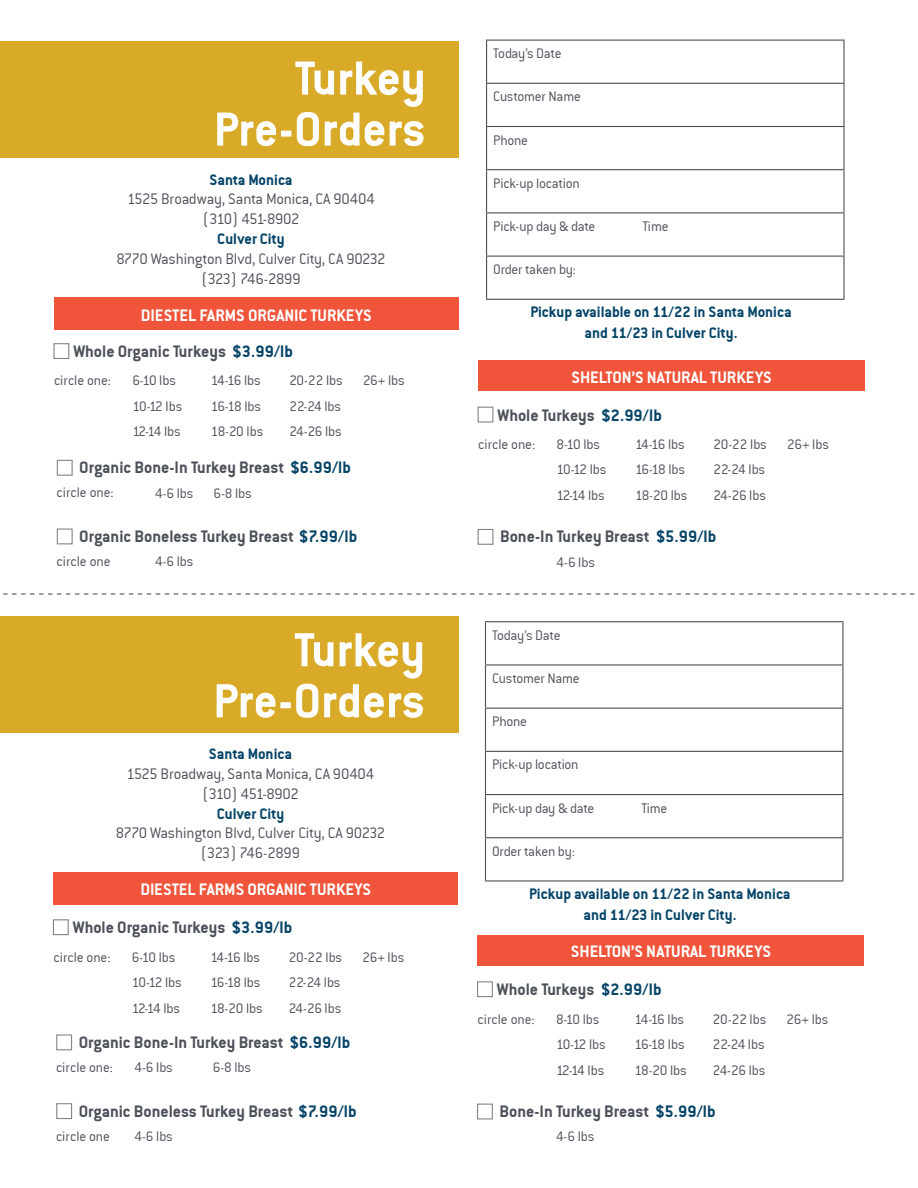
<style>
.page{position:relative;width:918px;height:1188px;background:#fff}
.page>*{position:absolute;margin:0;border:0;box-sizing:border-box;transform-origin:0 0}
.t1{font:52.5px/51px "Conduit ITCTT Bold";color:#fff;text-align:right}
.t2{font:18px "Conduit ITCTT Bold";color:#4c5159}
.t3{font:18px "Conduit ITCTT Bold";color:#fff}
.t4{font:16.5px "Conduit ITCTT Light";letter-spacing:-.02em;color:#4c5159}
.t5{font:16.5px/21px "Conduit ITCTT Bold";color:#054468;text-align:center}
.t6{font:16.5px "Conduit ITCTT Light";letter-spacing:-.05em;color:#4c5159}
.t7{font:15px "Conduit ITCTT Light";letter-spacing:-.01em;color:#4c5159}
.s1{color:#054367}
</style>
<div class="page">
<div style="left:478px;top:361px;width:387px;height:30px;background:#f0543a"></div>
<hr style="left:486px;top:40px;width:359px;height:1px;background:#4c5159">
<hr style="left:486px;top:41px;width:1px;height:42px;background:#4c5159">
<hr style="left:843px;top:41px;width:2px;height:42px;background:#4c5159">
<hr style="left:486px;top:83px;width:359px;height:1px;background:#4c5159">
<hr style="left:486px;top:84px;width:1px;height:42px;background:#4c5159">
<hr style="left:843px;top:84px;width:2px;height:42px;background:#4c5159">
<hr style="left:486px;top:126px;width:359px;height:1px;background:#4c5159">
<hr style="left:486px;top:127px;width:1px;height:42px;background:#4c5159">
<hr style="left:843px;top:127px;width:2px;height:42px;background:#4c5159">
<hr style="left:486px;top:169px;width:359px;height:1px;background:#4c5159">
<hr style="left:486px;top:170px;width:1px;height:42px;background:#4c5159">
<hr style="left:843px;top:170px;width:2px;height:42px;background:#4c5159">
<hr style="left:486px;top:212px;width:359px;height:1px;background:#4c5159">
<hr style="left:486px;top:213px;width:1px;height:43px;background:#4c5159">
<hr style="left:843px;top:213px;width:2px;height:43px;background:#4c5159">
<hr style="left:486px;top:256px;width:359px;height:1px;background:#4c5159">
<hr style="left:486px;top:257px;width:1px;height:42px;background:#4c5159">
<hr style="left:843px;top:257px;width:2px;height:42px;background:#4c5159">
<hr style="left:486px;top:299px;width:359px;height:1px;background:#4c5159">
<div style="left:0;top:41px;width:459px;height:117px;background:#d9aa27"></div>
<div style="left:54px;top:298px;width:405px;height:32px;background:#f0543a"></div>
<svg style="left:3px;top:593px;width:911px;height:2px"></svg>
<div style="left:478px;top:935px;width:386px;height:30px;background:#f0543a"></div>
<div style="left:0;top:616px;width:458px;height:116px;background:#d9aa27"></div>
<div style="left:53px;top:872px;width:405px;height:33px;background:#f0543a"></div>
<div style="left:56px;top:1103px;width:16px;height:16px;border:1px solid #4c5159"></div>
<div style="left:477px;top:981px;width:16px;height:16px;border:1px solid #4c5159"></div>
<hr style="left:485px;top:621px;width:358px;height:1px;background:#4c5159">
<hr style="left:485px;top:622px;width:1px;height:42px;background:#4c5159">
<hr style="left:842px;top:622px;width:1px;height:42px;background:#4c5159">
<hr style="left:485px;top:664px;width:358px;height:2px;background:#4c5159">
<hr style="left:485px;top:666px;width:1px;height:42px;background:#4c5159">
<hr style="left:842px;top:666px;width:1px;height:42px;background:#4c5159">
<hr style="left:485px;top:708px;width:358px;height:1px;background:#4c5159">
<hr style="left:485px;top:709px;width:1px;height:42px;background:#4c5159">
<hr style="left:842px;top:709px;width:1px;height:42px;background:#4c5159">
<hr style="left:485px;top:751px;width:358px;height:1px;background:#4c5159">
<hr style="left:485px;top:752px;width:1px;height:42px;background:#4c5159">
<hr style="left:842px;top:752px;width:1px;height:42px;background:#4c5159">
<hr style="left:485px;top:794px;width:358px;height:1px;background:#4c5159">
<hr style="left:485px;top:795px;width:1px;height:42px;background:#4c5159">
<hr style="left:842px;top:795px;width:1px;height:42px;background:#4c5159">
<hr style="left:485px;top:837px;width:358px;height:1px;background:#4c5159">
<hr style="left:485px;top:838px;width:1px;height:42px;background:#4c5159">
<hr style="left:842px;top:838px;width:1px;height:42px;background:#4c5159">
<hr style="left:485px;top:880px;width:358px;height:2px;background:#4c5159">
<p class="t1" style="left:214px;top:51px;width:214px">Turkey<br>Pre-Orders</p>
<p class="t5" style="left:209px;top:168px;width:85px">Santa Monica</p>
<p class="t4" style="left:127px;top:189px;width:249px">1525 Broadway, Santa Monica, CA 90404</p>
<p class="t6" style="left:203px;top:209px;width:98px">(310) 451-8902</p>
<p class="t5" style="left:217px;top:228px;width:69px">Culver City</p>
<p class="t4" style="left:116px;top:249px;width:271px">8770 Washington Blvd, Culver City, CA 90232</p>
<p class="t4" style="left:201px;top:268px;width:101px">(323) 746-2899</p>
<p class="t3" style="left:141px;top:304px;width:232px">DIESTEL FARMS ORGANIC TURKEYS</p>
<p class="t2" style="left:73px;top:341px;width:221px">Whole Organic Turkeys <span class="s1">$3.99/lb</span></p>
<p class="t7" style="left:132px;top:372px;width:45px">6-10 lbs</p>
<p class="t7" style="left:132px;top:397px;width:51px">10-12 lbs</p>
<p class="t7" style="left:132px;top:423px;width:50px">12-14 lbs</p>
<p class="t7" style="left:54px;top:372px;width:59px">circle one:</p>
<p class="t7" style="left:211px;top:372px;width:51px">14-16 lbs</p>
<p class="t7" style="left:211px;top:397px;width:52px">16-18 lbs</p>
<p class="t7" style="left:211px;top:423px;width:54px">18-20 lbs</p>
<p class="t7" style="left:289px;top:372px;width:55px">20-22 lbs</p>
<p class="t7" style="left:289px;top:397px;width:53px">22-24 lbs</p>
<p class="t7" style="left:289px;top:423px;width:54px">24-26 lbs</p>
<p class="t7" style="left:363px;top:372px;width:43px">26+ lbs</p>
<p class="t2" style="left:79px;top:457px;width:273px">Organic Bone-In Turkey Breast <span class="s1">$6.99/lb</span></p>
<p class="t7" style="left:155px;top:484px;width:40px">4-6 lbs</p>
<p class="t7" style="left:214px;top:484px;width:40px">6-8 lbs</p>
<p class="t2" style="left:79px;top:525px;width:279px">Organic Boneless Turkey Breast <span class="s1">$7.99/lb</span></p>
<p class="t7" style="left:155px;top:553px;width:40px">4-6 lbs</p>
<p class="t7" style="left:57px;top:483px;width:59px">circle one:</p>
<p class="t7" style="left:57px;top:553px;width:56px">circle one</p>
<p class="t1" style="left:213px;top:623px;width:214px">Turkey<br>Pre-Orders</p>
<p class="t5" style="left:209px;top:743px;width:85px">Santa Monica</p>
<p class="t4" style="left:127px;top:764px;width:249px">1525 Broadway, Santa Monica, CA 90404</p>
<p class="t6" style="left:202px;top:784px;width:98px">(310) 451-8902</p>
<p class="t5" style="left:217px;top:803px;width:69px">Culver City</p>
<p class="t4" style="left:116px;top:823px;width:271px">8770 Washington Blvd, Culver City, CA 90232</p>
<p class="t4" style="left:201px;top:843px;width:101px">(323) 746-2899</p>
<p class="t3" style="left:140px;top:879px;width:232px">DIESTEL FARMS ORGANIC TURKEYS</p>
<p class="t2" style="left:73px;top:917px;width:221px">Whole Organic Turkeys <span class="s1">$3.99/lb</span></p>
<p class="t7" style="left:132px;top:948px;width:45px">6-10 lbs</p>
<p class="t7" style="left:132px;top:973px;width:51px">10-12 lbs</p>
<p class="t7" style="left:132px;top:999px;width:50px">12-14 lbs</p>
<p class="t7" style="left:53px;top:948px;width:59px">circle one:</p>
<p class="t7" style="left:210px;top:948px;width:51px">14-16 lbs</p>
<p class="t7" style="left:210px;top:973px;width:52px">16-18 lbs</p>
<p class="t7" style="left:210px;top:999px;width:54px">18-20 lbs</p>
<p class="t7" style="left:289px;top:948px;width:55px">20-22 lbs</p>
<p class="t7" style="left:289px;top:973px;width:53px">22-24 lbs</p>
<p class="t7" style="left:289px;top:999px;width:54px">24-26 lbs</p>
<p class="t7" style="left:362px;top:948px;width:43px">26+ lbs</p>
<p class="t2" style="left:79px;top:1031px;width:273px">Organic Bone-In Turkey Breast <span class="s1">$6.99/lb</span></p>
<p class="t7" style="left:134px;top:1058px;width:40px">4-6 lbs</p>
<p class="t2" style="left:79px;top:1100px;width:279px">Organic Boneless Turkey Breast <span class="s1">$7.99/lb</span></p>
<p class="t7" style="left:134px;top:1127px;width:40px">4-6 lbs</p>
<p class="t7" style="left:56px;top:1058px;width:59px">circle one:</p>
<p class="t7" style="left:213px;top:1058px;width:40px">6-8 lbs</p>
<p class="t7" style="left:56px;top:1127px;width:56px">circle one</p>
<p class="t7" style="left:493px;top:44px;width:70px">Today’s Date</p>
<p class="t7" style="left:493px;top:88px;width:89px">Customer Name</p>
<p class="t7" style="left:493px;top:131px;width:36px">Phone</p>
<p class="t7" style="left:493px;top:174px;width:88px">Pick-up location</p>
<p class="t7" style="left:493px;top:217px;width:104px">Pick-up day &amp; date</p>
<p class="t7" style="left:642px;top:217px;width:28px">Time</p>
<p class="t7" style="left:493px;top:260px;width:84px">Order taken by:</p>
<p class="t5" style="left:530px;top:301px;width:263px">Pickup available on 11/22 in Santa Monica and 11/23 in Culver City.</p>
<p class="t3" style="left:572px;top:366px;width:202px">SHELTON’S NATURAL TURKEYS</p>
<p class="t2" style="left:498px;top:404px;width:166px">Whole Turkeys <span class="s1">$2.99/lb</span></p>
<p class="t7" style="left:557px;top:435px;width:45px">8-10 lbs</p>
<p class="t7" style="left:557px;top:461px;width:51px">10-12 lbs</p>
<p class="t7" style="left:557px;top:486px;width:50px">12-14 lbs</p>
<p class="t7" style="left:478px;top:435px;width:59px">circle one:</p>
<p class="t7" style="left:635px;top:435px;width:51px">14-16 lbs</p>
<p class="t7" style="left:635px;top:461px;width:52px">16-18 lbs</p>
<p class="t7" style="left:635px;top:486px;width:54px">18-20 lbs</p>
<p class="t7" style="left:714px;top:435px;width:55px">20-22 lbs</p>
<p class="t7" style="left:714px;top:461px;width:53px">22-24 lbs</p>
<p class="t7" style="left:714px;top:486px;width:54px">24-26 lbs</p>
<p class="t2" style="left:500px;top:526px;width:218px">Bone-In Turkey Breast <span class="s1">$5.99/lb</span></p>
<p class="t7" style="left:557px;top:553px;width:40px">4-6 lbs</p>
<p class="t7" style="left:787px;top:435px;width:43px">26+ lbs</p>
<p class="t7" style="left:492px;top:626px;width:70px">Today’s Date</p>
<p class="t7" style="left:492px;top:669px;width:89px">Customer Name</p>
<p class="t7" style="left:492px;top:713px;width:36px">Phone</p>
<p class="t7" style="left:492px;top:756px;width:88px">Pick-up location</p>
<p class="t7" style="left:492px;top:799px;width:104px">Pick-up day &amp; date</p>
<p class="t7" style="left:641px;top:799px;width:28px">Time</p>
<p class="t7" style="left:492px;top:842px;width:84px">Order taken by:</p>
<p class="t5" style="left:529px;top:883px;width:263px">Pickup available on 11/22 in Santa Monica and 11/23 in Culver City.</p>
<p class="t3" style="left:571px;top:941px;width:202px">SHELTON’S NATURAL TURKEYS</p>
<p class="t2" style="left:497px;top:979px;width:166px">Whole Turkeys <span class="s1">$2.99/lb</span></p>
<p class="t7" style="left:556px;top:1010px;width:45px">8-10 lbs</p>
<p class="t7" style="left:556px;top:1035px;width:51px">10-12 lbs</p>
<p class="t7" style="left:556px;top:1061px;width:50px">12-14 lbs</p>
<p class="t7" style="left:478px;top:1010px;width:59px">circle one:</p>
<p class="t7" style="left:634px;top:1010px;width:51px">14-16 lbs</p>
<p class="t7" style="left:634px;top:1035px;width:52px">16-18 lbs</p>
<p class="t7" style="left:634px;top:1061px;width:54px">18-20 lbs</p>
<p class="t7" style="left:713px;top:1010px;width:55px">20-22 lbs</p>
<p class="t7" style="left:713px;top:1035px;width:53px">22-24 lbs</p>
<p class="t7" style="left:713px;top:1061px;width:54px">24-26 lbs</p>
<p class="t2" style="left:499px;top:1101px;width:218px">Bone-In Turkey Breast <span class="s1">$5.99/lb</span></p>
<p class="t7" style="left:556px;top:1128px;width:40px">4-6 lbs</p>
<p class="t7" style="left:787px;top:1010px;width:43px">26+ lbs</p>
</div>
